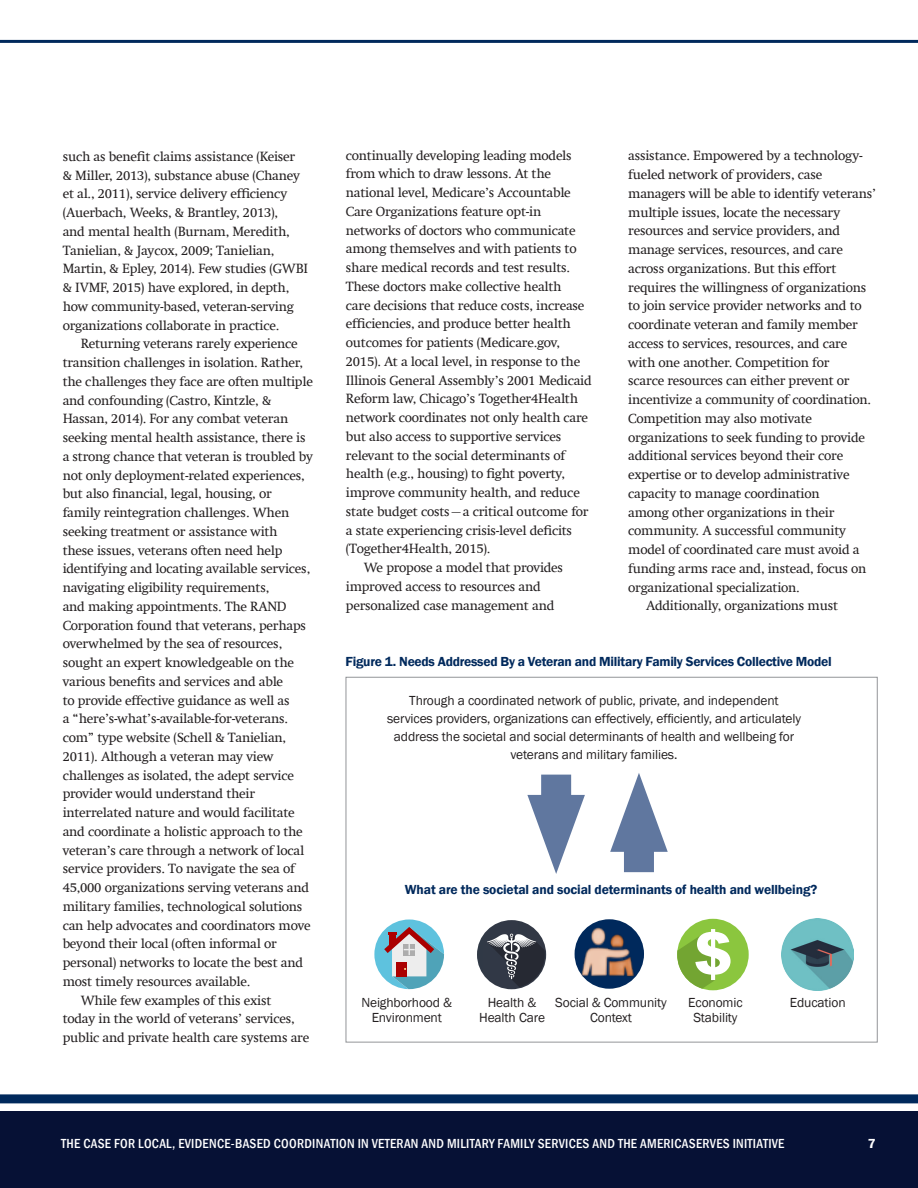
<style>
.page{position:relative;width:918px;height:1188px;background:#fff}
.page>*{position:absolute;margin:0;border:0;box-sizing:border-box;transform-origin:0 0}
.Main_body_text{font:13.5px/18.8px "Swift Com";letter-spacing:-.02em;color:#231f20}
.References{font:13.5px/15px "Franklin Gothic";letter-spacing:-.01em;color:#231f20;text-align:center}
.t1{font:500 condensed 13.5px "Franklin Gothic";letter-spacing:.02em;color:#fff}
.Figure_Title{font:600 13.5px "Franklin Gothic";letter-spacing:-.02em;color:#00295c}
.References-2{font:600 13.5px "Franklin Gothic";letter-spacing:-.01em;color:#00295c}
.t2{font:600 13.5px "Franklin Gothic";letter-spacing:-.02em;color:#fff}
.s1{font-weight:400}
</style>
<div class="page">
<div style="left:0;top:1112px;width:918px;height:76px;background:#061135"></div>
<div style="left:0;top:1094px;width:918px;height:9px;background:#00295c"></div>
<hr style="left:0;top:40px;width:918px;height:3px;background:#00295c">
<svg style="left:477px;top:920px;width:69px;height:69px"></svg>
<svg style="left:487px;top:934px;width:58px;height:53px;background:#5b5e67"></svg>
<img style="left:781px;top:919px;width:72px;height:71px">
<div style="left:677px;top:919px;width:72px;height:71px;background:#8bc63e;border-radius:50%"></div>
<svg style="left:677px;top:929px;width:54px;height:60px"></svg>
<svg style="left:374px;top:919px;width:70px;height:70px"></svg>
<div style="left:541px;top:775px;width:30px;height:49px;background:#60779f"></div>
<svg style="left:527px;top:795px;width:58px;height:79px"></svg>
<div style="left:624px;top:823px;width:30px;height:49px;background:#60779f"></div>
<svg style="left:610px;top:773px;width:58px;height:79px"></svg>
<div style="left:575px;top:919px;width:69px;height:70px;background:#00295c;border-radius:50%"></div>
<img style="left:577px;top:927px;width:61px;height:52px">
<p class="Main_body_text" style="left:63px;top:147px;width:247px">such as benefit claims assistance (Keiser &amp; Miller, 2013), substance abuse (Chaney et al., 2011), service delivery efficiency (Auerbach, Weeks, &amp; Brantley, 2013),<br>and mental health (Burnam, Meredith, Tanielian, &amp; Jaycox, 2009; Tanielian, Martin, &amp; Epley, 2014). Few studies (GWBI &amp; IVMF, 2015) have explored, in depth, how community-based, veteran-serving organizations collaborate in practice.</p>
<p class="Main_body_text" style="left:63px;top:334px;width:252px;text-indent:18px">Returning veterans rarely experience transition challenges in isolation. Rather, the challenges they face are often multiple and confounding (Castro, Kintzle, &amp; Hassan, 2014). For any combat veteran seeking mental health assistance, there is a strong chance that veteran is troubled by not only deployment-related experiences, but also financial, legal, housing, or family reintegration challenges. When seeking treatment or assistance with<br>these issues, veterans often need help identifying and locating available services, navigating eligibility requirements,<br>and making appointments. The RAND Corporation found that veterans, perhaps overwhelmed by the sea of resources, sought an expert knowledgeable on the various benefits and services and able<br>to provide effective guidance as well as<br>a “here’s-what’s-available-for-veterans. com” type website (Schell &amp; Tanielian, 2011). Although a veteran may view challenges as isolated, the adept service provider would understand their interrelated nature and would facilitate and coordinate a holistic approach to the veteran’s care through a network of local service providers. To navigate the sea of 45,000 organizations serving veterans and military families, technological solutions can help advocates and coordinators move beyond their local (often informal or personal) networks to locate the best and most timely resources available.</p>
<p class="Main_body_text" style="left:63px;top:991px;width:248px;text-indent:18px">While few examples of this exist<br>today in the world of veterans’ services, public and private health care systems are</p>
<p class="Main_body_text" style="left:346px;top:146px;width:247px">continually developing leading models from which to draw lessons. At the national level, Medicare’s Accountable Care Organizations feature opt-in networks of doctors who communicate among themselves and with patients to share medical records and test results.<br>These doctors make collective health<br>care decisions that reduce costs, increase efficiencies, and produce better health outcomes for patients (Medicare.gov, 2015). At a local level, in response to the Illinois General Assembly’s 2001 Medicaid Reform law, Chicago’s Together4Health network coordinates not only health care but also access to supportive services relevant to the social determinants of health (e.g., housing) to fight poverty, improve community health, and reduce state budget costs—a critical outcome for a state experiencing crisis-level deficits (Together4Health, 2015).</p>
<p class="Main_body_text" style="left:346px;top:558px;width:219px;text-indent:18px">We propose a model that provides improved access to resources and personalized case management and</p>
<p class="Main_body_text" style="left:628px;top:146px;width:249px">assistance. Empowered by a technology&shy;fueled network of providers, case managers will be able to identify veterans’ multiple issues, locate the necessary resources and service providers, and manage services, resources, and care across organizations. But this effort requires the willingness of organizations to join service provider networks and to coordinate veteran and family member access to services, resources, and care with one another. Competition for<br>scarce resources can either prevent or incentivize a community of coordination.<br>Competition may also motivate organizations to seek funding to provide additional services beyond their core expertise or to develop administrative capacity to manage coordination<br>among other organizations in their community. A successful community model of coordinated care must avoid a funding arms race and, instead, focus on organizational specialization.</p>
<p class="Main_body_text" style="left:646px;top:596px;width:193px">Additionally, organizations must</p>
<p class="Figure_Title" style="left:346px;top:654px;width:488px">Figure 1. Needs Addressed By a Veteran and Military Family Services Collective Model</p>
<p class="References" style="left:387px;top:691px;width:416px;line-height:18px">Through a coordinated network of public, private, and independent services providers, organizations can effectively, efficiently, and articulately address the societal and social determinants of health and wellbeing for veterans and military families.</p>
<p class="References-2" style="left:405px;top:881px;width:414px">What are the societal and social determinants of health and wellbeing?</p>
<p class="References" style="left:361px;top:996px;width:92px">Neighborhood &amp;<br>Environment</p>
<p class="References" style="left:479px;top:996px;width:67px">Health &amp;<br>Health Care</p>
<p class="References" style="left:555px;top:996px;width:113px">Social &amp; Community<br>Context</p>
<p class="References" style="left:688px;top:996px;width:56px">Economic<br>Stability</p>
<p class="References" style="left:790px;top:996px;width:57px">Education</p>
<p class="t2" style="left:62px;top:1135px;width:9px">6</p>
<p class="t2" style="left:556px;top:1135px;width:323px">2014 Military Family Lifestyle Survey: <span class="s1">Executive Summary</span></p>
<p class="t1" style="left:61px;top:1135px;width:725px">THE CASE FOR LOCAL, EVIDENCE-BASED COORDINATION IN VETERAN AND MILITARY FAMILY SERVICES AND THE AMERICASERVES INITIATIVE</p>
<p class="t2" style="left:868px;top:1135px;width:9px">7</p>
</div>
